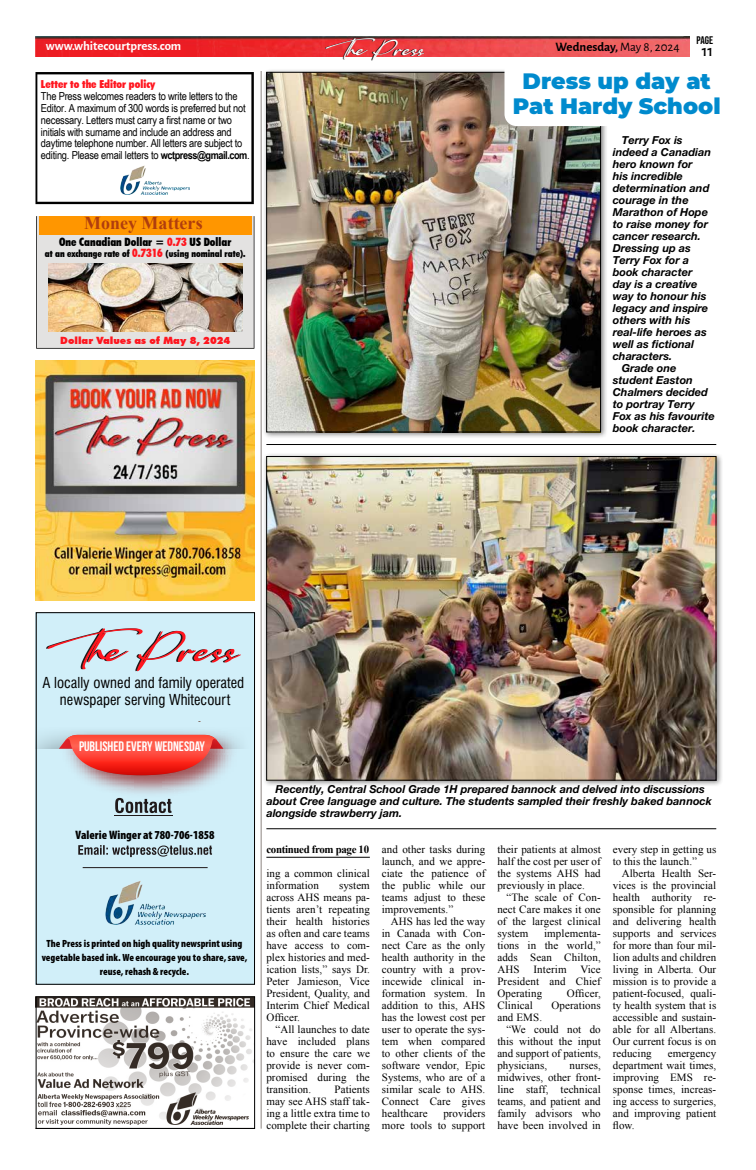
<style>
.page{position:relative;width:756px;height:1170px;background:#fff}
.page>*{position:absolute;margin:0;border:0;box-sizing:border-box;transform-origin:0 0}
.t1{font:55.1px "The Californication";color:#1f191a}
.t2{font:28.6px "The Californication";color:#fff}
.t3{font:900 22.3px/24.6px "Montserrat";color:#008acd;text-align:center}
.t4{font:700 18.1px "Times New Roman";color:#b03e0e}
.t5{font:500 16.1px "Alegreya Sans";color:#000}
.t6{font:14.7px/16.7px "Swiss 721 Condensed BT";color:#000;text-align:center}
.t7{font:13.7px "Bebas Neue";color:#fff}
.t8{font:700 12.9px "Alegreya Sans";color:#fff}
.t9{font:700 12.9px "Alegreya Sans";color:#000}
.t10{font:900 condensed 12.2px "Myriad Pro";color:#000}
.t11{font:900 condensed 11.4px "Futura BT";color:#000}
.t12{font:11px/12px "Times New Roman";letter-spacing:.005em;color:#000;text-align:justify}
.t13{font:italic 700 11px/12px "Helvetica Neue LT Pro";color:#000}
.t14{font:11px/11.9px "Arial Narrow";letter-spacing:-.02em;color:#000}
.t15{font:900 condensed 11px "Futura BT";color:#ff161f}
.t16{font:700 11px "Times New Roman";letter-spacing:-.03em;color:#000}
.t17{font:11px "Bebas Neue";color:#000}
.t18{font:900 condensed 10.4px/13.9px "Myriad Pro";color:#000;text-align:center}
.t19{font:900 10px "Futura BT";color:#ff161f}
.t20{font:900 condensed 9.5px "Futura BT";color:#000}
.s1{font-weight:700;font-size:10.9px}
.s2{color:#ff161f}
.s3{font-size:11.4px;color:#ff161f}
.s4{color:#000}
.s5{font-weight:400}
</style>
<div class="page">
<img style="left:35px;top:36px;width:654px;height:21px">
<hr style="left:266px;top:828px;width:450px;height:1px;background:#000">
<hr style="left:266px;top:444px;width:450px;height:1px;background:#000">
<hr style="left:261px;top:71px;width:1px;height:1057px;background:#8c8581">
<div style="left:38px;top:614px;width:215px;height:368px;background:#d1eff9"></div>
<svg style="left:115px;top:802px;width:56px;height:11px"></svg>
<hr style="left:114px;top:814px;width:58px;height:1px;background:#1f191a">
<svg style="left:78px;top:845px;width:134px;height:12px;background:#93a5ac"></svg>
<img style="left:105px;top:880px;width:101px;height:44px">
<hr style="left:83px;top:867px;width:124px;height:1px;background:#1f191a">
<svg style="left:38px;top:727px;width:215px;height:21px"></svg>
<svg style="left:50px;top:725px;width:200px;height:77px;background:#c9dce6"></svg>
<svg style="left:59px;top:734px;width:164px;height:41px;background:#e95e56"></svg>
<div style="left:36px;top:612px;width:219px;height:372px;border:1px solid #000"></div>
<img style="left:38px;top:998px;width:215px;height:127px">
<div style="left:36px;top:996px;width:219px;height:132px;border:1px solid #000"></div>
<svg style="left:35px;top:72px;width:219px;height:132px"></svg>
<img style="left:120px;top:165px;width:69px;height:29px">
<div style="left:36px;top:216px;width:218px;height:132px;background:#e3e2e1"></div>
<div style="left:39px;top:216px;width:212px;height:19px;background:#ff9600"></div>
<img style="left:48px;top:263px;width:194px;height:68px">
<img style="left:35px;top:360px;width:219px;height:240px">
<div style="left:262px;top:68px;width:345px;height:371px;background:#000;opacity:.5"></div>
<img style="left:268px;top:74px;width:330px;height:356px">
<div style="left:266px;top:72px;width:334px;height:360px;border:1px solid #000"></div>
<svg style="left:504px;top:68px;width:103px;height:58px"></svg>
<hr style="left:266px;top:856px;width:104px;height:1px;background:#000">
<div style="left:262px;top:452px;width:461px;height:335px;background:#000;opacity:.5"></div>
<img style="left:268px;top:458px;width:446px;height:320px">
<div style="left:266px;top:456px;width:450px;height:324px;border:1px solid #000"></div>
<p class="t8" style="left:46px;top:37px;width:137px">www.whitecourtpress.com</p>
<p class="t15" style="left:41px;top:77px;width:116px">Letter to the Editor policy</p>
<p class="t14" style="left:41px;top:89px;width:210px">The Press welcomes readers to write letters to the Editor. A maximum of 300 words is preferred but not necessary. Letters must carry a first name or two initials with surname and include an address and daytime telephone number. All letters are subject to editing. Please email letters to <span class="s1">wctpress@gmail.com</span>.</p>
<h3 class="t4" style="left:84px;top:210px;width:120px">Money Matters</h3>
<p class="t11" style="left:59px;top:235px;width:174px">One Canadian Dollar = <span class="s2">0.73</span> US Dollar</p>
<p class="t20" style="left:45px;top:248px;width:202px">at an exchange rate of <span class="s3">0.7316</span> (using nominal rate).</p>
<p class="t19" style="left:60px;top:334px;width:172px">Dollar Values as of May 8, 2024</p>
<h2 class="t2" style="left:325px;top:33px;width:101px">The P<span class="s4">ress</span></h2>
<p class="t17" style="left:696px;top:34px;width:18px">PAGE</p>
<p class="t9" style="left:555px;top:37px;width:125px">Wednesday, <span class="s5">May 8, 2024</span></p>
<h3 class="t5" style="left:701px;top:39px;width:13px">11</h3>
<h3 class="t3" style="left:513px;top:68px;width:209px">Dress up day at<br>Pat Hardy School</h3>
<p class="t13" style="left:621px;top:134px;width:62px">Terry Fox is</p>
<p class="t13" style="left:612px;top:146px;width:100px">indeed a Canadian</p>
<p class="t13" style="left:612px;top:158px;width:81px">hero known for</p>
<p class="t13" style="left:612px;top:170px;width:72px">his incredible</p>
<p class="t13" style="left:612px;top:182px;width:98px">determination and</p>
<p class="t13" style="left:612px;top:194px;width:77px">courage in the</p>
<p class="t13" style="left:612px;top:206px;width:97px">Marathon of Hope</p>
<p class="t13" style="left:612px;top:218px;width:97px">to raise money for</p>
<p class="t13" style="left:612px;top:230px;width:90px">cancer research.</p>
<p class="t13" style="left:612px;top:242px;width:80px">Dressing up as</p>
<p class="t13" style="left:612px;top:254px;width:78px">Terry Fox for a</p>
<p class="t13" style="left:612px;top:266px;width:81px">book character</p>
<p class="t13" style="left:612px;top:278px;width:86px">day is a creative</p>
<p class="t13" style="left:612px;top:290px;width:95px">way to honour his</p>
<p class="t13" style="left:612px;top:302px;width:97px">legacy and inspire</p>
<p class="t13" style="left:612px;top:314px;width:79px">others with his</p>
<p class="t13" style="left:612px;top:326px;width:96px">real-life heroes as</p>
<p class="t13" style="left:612px;top:338px;width:83px">well as fictional</p>
<p class="t13" style="left:612px;top:350px;width:61px">characters.</p>
<p class="t13" style="left:621px;top:362px;width:56px">Grade one</p>
<p class="t13" style="left:612px;top:374px;width:82px">student Easton</p>
<p class="t13" style="left:612px;top:386px;width:97px">Chalmers decided</p>
<p class="t13" style="left:612px;top:398px;width:83px">to portray Terry</p>
<p class="t13" style="left:612px;top:410px;width:103px">Fox as his favourite</p>
<p class="t13" style="left:612px;top:422px;width:84px">book character.</p>
<h1 class="t1" style="left:45px;top:618px;width:194px">The Press</h1>
<h3 class="t6" style="left:42px;top:674px;width:203px">A locally owned and family operated newspaper serving Whitecourt</h3>
<p class="t7" style="left:79px;top:739px;width:127px">PUBLISHED EVERY WEDNESDAY</p>
<p class="t10" style="left:76px;top:827px;width:140px">Valerie Winger at 780-706-1858</p>
<p class="t18" style="left:42px;top:936px;width:207px">The Press is printed on high quality newsprint using vegetable based ink. We encourage you to share, save, reuse, rehash &amp; recycle.</p>
<p class="t13" style="left:266px;top:782px;width:447px;text-indent:9px">Recently, Central School Grade 1H prepared bannock and delved into discussions about Cree language and culture. The students sampled their freshly baked bannock alongside strawberry jam.</p>
<p class="t16" style="left:266px;top:841px;width:104px">continued from page 10</p>
<p class="t12" style="left:266px;top:866px;width:105px">ing a common clinical information</p>
<p class="t12" style="left:266px;top:878px;width:105px;text-indent:73px">system across AHS means pa&shy;tients aren’t repeating their health histories as often and care teams have access to com&shy;plex histories and med&shy;ication lists,” says Dr.<br>Peter Jamieson, Vice President, Quality, and Interim Chief Medical Officer.</p>
<p class="t12" style="left:266px;top:1022px;width:105px;text-indent:9px">“All launches to date have included plans to ensure the care we provide is never com&shy;promised during the transition.</p>
<p class="t12" style="left:266px;top:1082px;width:105px;text-indent:68px">Patients may see AHS staff tak&shy;ing a little extra time to complete their charting</p>
<p class="t12" style="left:382px;top:842px;width:105px">and other tasks during launch, and we appre&shy;ciate the patience of the public while our teams adjust to these improvements.”</p>
<p class="t12" style="left:382px;top:914px;width:105px;text-indent:9px">AHS has led the way in Canada with Con&shy;nect Care as the only health authority in the country with a prov&shy;incewide clinical in&shy;formation system. In addition to this, AHS has the lowest cost per user to operate the sys&shy;tem when compared to other clients of the software vendor, Epic Systems, who are of a similar scale to AHS.<br>Connect Care gives healthcare</p>
<p class="t12" style="left:382px;top:1106px;width:105px;text-align:right">providers<br>more tools to support</p>
<p class="t12" style="left:497px;top:842px;width:105px">their patients at almost half the cost per user of the systems AHS had previously in place.</p>
<p class="t12" style="left:497px;top:890px;width:105px;text-indent:9px">“The scale of Con&shy;nect Care makes it one of the largest clinical system</p>
<p class="t12" style="left:497px;top:926px;width:105px;text-indent:47px">implementa&shy;tions in the world,” adds Sean Chilton, AHS</p>
<p class="t12" style="left:497px;top:962px;width:105px;text-indent:83px">Vice President and Chief Operating</p>
<p class="t12" style="left:533px;top:962px;width:35px">Interim</p>
<p class="t12" style="left:566px;top:986px;width:36px">Officer,</p>
<p class="t12" style="left:497px;top:998px;width:37px">Clinical</p>
<p class="t12" style="left:551px;top:998px;width:51px">Operations</p>
<p class="t12" style="left:497px;top:1010px;width:46px">and EMS.</p>
<p class="t12" style="left:506px;top:1022px;width:96px">“We could not do</p>
<p class="t12" style="left:497px;top:1034px;width:105px">this without the input</p>
<p class="t12" style="left:497px;top:1046px;width:105px">and support of patients,</p>
<p class="t12" style="left:497px;top:1058px;width:51px">physicians,</p>
<p class="t12" style="left:497px;top:1058px;width:105px;text-indent:72px">nurses, midwives, other front&shy;line staff, technical teams, and patient and family advisors who have been involved in</p>
<p class="t12" style="left:612px;top:842px;width:105px">every step in getting us to this the launch.”</p>
<p class="t12" style="left:612px;top:866px;width:105px;text-indent:9px">Alberta Health Ser&shy;vices is the provincial health authority re&shy;sponsible for planning and delivering health supports and services for more than four mil&shy;lion adults and children living in Alberta. Our mission is to provide a patient-focused, quali&shy;ty health system that is accessible and sustain&shy;able for all Albertans.<br>Our current focus is on reducing</p>
<p class="t12" style="left:612px;top:1046px;width:105px;text-indent:55px">emergency department wait times, improving EMS re&shy;sponse times, increas&shy;ing access to surgeries, and improving patient flow.</p>
</div>
